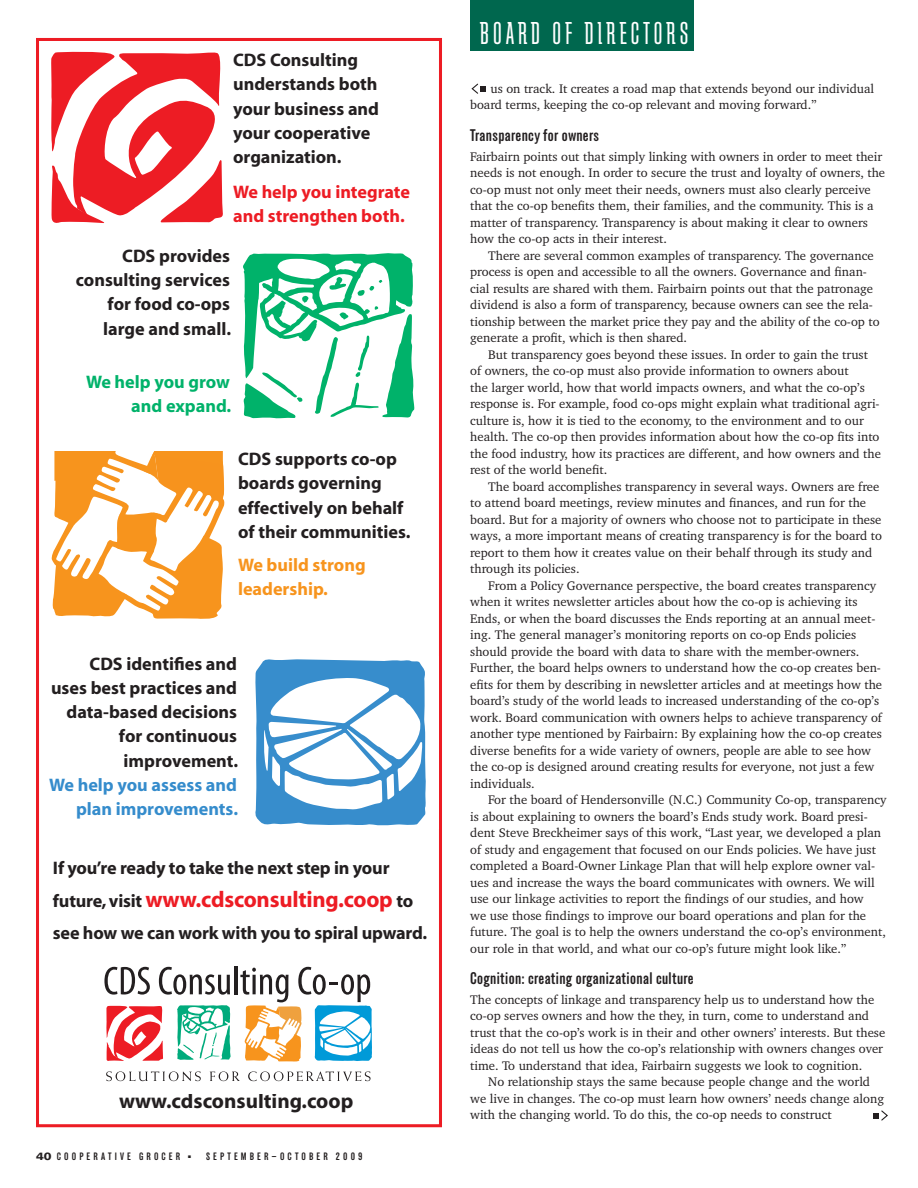
<style>
.page{position:relative;width:918px;height:1188px;background:#fff}
.page>*{position:absolute;margin:0;border:0;box-sizing:border-box;transform-origin:0 0}
.t1{font:33px "Schindler";letter-spacing:.13em;color:#fff}
.t2{font:700 22.65px "Myriad";letter-spacing:-.01em;color:#ed1c24}
.t3{font:700 21.15px "Myriad";color:#231f20}
.t4{font:700 18.15px/24.3px "Myriad";color:#231f20}
.t5{font:700 18.15px/24.3px "Myriad";color:#ed1c24}
.t6{font:700 18.15px/24.3px "Myriad";color:#358ccc;text-align:right}
.t7{font:700 18.15px/24.3px "Myriad";color:#f7941d}
.t8{font:700 18.15px/24.3px "Myriad";color:#00b26a;text-align:right}
.t9{font:500 16.5px "Elderkin";letter-spacing:.025em;color:#231f20}
.t10{font:12.75px/16.5px "Charter IT Cby BT";color:#231f20}
.t11{font:500 10.5px "Elderkin";letter-spacing:.3em;color:#231f20}
.s1{font-size:18.15px;color:#231f20}
.s2{font-family:"Univers";font-weight:900;font-stretch:expanded}
</style>
<div class="page">
<div style="left:36px;top:38px;width:406px;height:1089px;border:3px solid #ed1c24"></div>
<svg style="left:51px;top:52px;width:172px;height:171px"></svg>
<svg style="left:52px;top:452px;width:172px;height:167px"></svg>
<div style="left:237px;top:656px;width:202px;height:172px;background:#fff"></div>
<svg style="left:255px;top:659px;width:171px;height:166px"></svg>
<svg style="left:243px;top:253px;width:171px;height:165px"></svg>
<svg style="left:104px;top:966px;width:268px;height:116px"></svg>
<div style="left:470px;top:0;width:224px;height:51px;background:#00674e"></div>
<svg style="left:471px;top:84px;width:15px;height:10px"></svg>
<svg style="left:874px;top:1110px;width:14px;height:11px"></svg>
<h3 class="t4" style="left:233px;top:49px;width:148px">CDS Consulting understands both your business and your cooperative organization.</h3>
<h3 class="t5" style="left:233px;top:180px;width:179px">We help you integrate and strengthen both.</h3>
<h3 class="t4" style="left:76px;top:244px;width:157px;text-align:right">CDS provides consulting services for food co-ops large and small.</h3>
<h3 class="t8" style="left:86px;top:370px;width:146px">We help you grow and expand.</h3>
<h3 class="t4" style="left:238px;top:448px;width:174px">CDS supports co-op boards governing effectively on behalf of their communities.</h3>
<h3 class="t7" style="left:238px;top:554px;width:129px">We build strong leadership.</h3>
<h3 class="t4" style="left:51px;top:652px;width:189px;text-align:right">CDS identifies and uses best practices and data-based decisions for continuous improvement.</h3>
<h3 class="t6" style="left:49px;top:773px;width:190px">We help you assess and plan improvements.</h3>
<h3 class="t4" style="left:53px;top:856px;width:338px">If you’re ready to take the next step in your</h3>
<h2 class="t2" style="left:53px;top:887px;width:362px"><span class="s1">future, visit</span> www.cdsconsulting.coop <span class="s1">to</span></h2>
<h3 class="t4" style="left:53px;top:921px;width:376px">see how we can work with you to spiral upward.</h3>
<h3 class="t3" style="left:119px;top:1090px;width:236px">www.cdsconsulting.coop</h3>
<p class="t11" style="left:36px;top:1151px;width:36px"><span class="s2">40</span> Coope</p>
<p class="t11" style="left:93px;top:1151px;width:68px">rati ve Groce</p>
<p class="t11" style="left:176px;top:1151px;width:6px">r</p>
<p class="t11" style="left:188px;top:1151px;width:26px">■ septembe</p>
<p class="t11" style="left:264px;top:1151px;width:24px">r–octobe</p>
<p class="t11" style="left:324px;top:1151px;width:41px">r 2009</p>
<h1 class="t1" style="left:480px;top:16px;width:210px">BOARD OF DIRECTORS</h1>
<p class="t10" style="left:470px;top:80px;width:405px;text-indent:20px">us on track. It creates a road map that extends beyond our individual board terms, keeping the co-op relevant and moving forward.”</p>
<p class="t9" style="left:470px;top:126px;width:130px">Transparency for owners</p>
<p class="t10" style="left:470px;top:148px;width:416px">Fairbairn points out that simply linking with owners in order to meet their needs is not enough. In order to secure the trust and loyalty of owners, the co-op must not only meet their needs, owners must also clearly perceive that the co-op benefits them, their families, and the community. This is a matter of transparency. Transparency is about making it clear to owners how the co-op acts in their interest.</p>
<p class="t10" style="left:470px;top:247px;width:411px;text-indent:18px">There are several common examples of transparency. The governance process is open and accessible to all the owners. Governance and finan&shy;cial results are shared with them. Fairbairn points out that the patronage dividend is also a form of transparency, because owners can see the rela&shy;tionship between the market price they pay and the ability of the co-op to generate a profit, which is then shared.</p>
<p class="t10" style="left:470px;top:346px;width:412px;text-indent:18px">But transparency goes beyond these issues. In order to gain the trust of owners, the co-op must also provide information to owners about<br>the larger world, how that world impacts owners, and what the co-op’s response is. For example, food co-ops might explain what traditional agri&shy;culture is, how it is tied to the economy, to the environment and to our health. The co-op then provides information about how the co-op fits into the food industry, how its practices are different, and how owners and the rest of the world benefit.</p>
<p class="t10" style="left:470px;top:478px;width:413px;text-indent:18px">The board accomplishes transparency in several ways. Owners are free to attend board meetings, review minutes and finances, and run for the board. But for a majority of owners who choose not to participate in these ways, a more important means of creating transparency is for the board to report to them how it creates value on their behalf through its study and through its policies.</p>
<p class="t10" style="left:470px;top:577px;width:413px;text-indent:18px">From a Policy Governance perspective, the board creates transparency when it writes newsletter articles about how the co-op is achieving its Ends, or when the board discusses the Ends reporting at an annual meet&shy;ing. The general manager’s monitoring reports on co-op Ends policies should provide the board with data to share with the member-owners.<br>Further, the board helps owners to understand how the co-op creates ben&shy;efits for them by describing in newsletter articles and at meetings how the board’s study of the world leads to increased understanding of the co-op’s work. Board communication with owners helps to achieve transparency of another type mentioned by Fairbairn: By explaining how the co-op creates diverse benefits for a wide variety of owners, people are able to see how the co-op is designed around creating results for everyone, not just a few individuals.</p>
<p class="t10" style="left:470px;top:791px;width:418px;text-indent:18px">For the board of Hendersonville (N.C.) Community Co-op, transparency is about explaining to owners the board’s Ends study work. Board presi&shy;dent Steve Breckheimer says of this work, “Last year, we developed a plan of study and engagement that focused on our Ends policies. We have just completed a Board-Owner Linkage Plan that will help explore owner val&shy;ues and increase the ways the board communicates with owners. We will use our linkage activities to report the findings of our studies, and how<br>we use those findings to improve our board operations and plan for the future. The goal is to help the owners understand the co-op’s environment, our role in that world, and what our co-op’s future might look like.”</p>
<p class="t9" style="left:470px;top:969px;width:225px">Cognition: creating organizational culture</p>
<p class="t10" style="left:470px;top:991px;width:417px">The concepts of linkage and transparency help us to understand how the co-op serves owners and how the they, in turn, come to understand and trust that the co-op’s work is in their and other owners’ interests. But these ideas do not tell us how the co-op’s relationship with owners changes over time. To understand that idea, Fairbairn suggests we look to cognition.</p>
<p class="t10" style="left:470px;top:1074px;width:415px;text-indent:18px">No relationship stays the same because people change and the world we live in changes. The co-op must learn how owners’ needs change along with the changing world. To do this, the co-op needs to construct</p>
</div>
